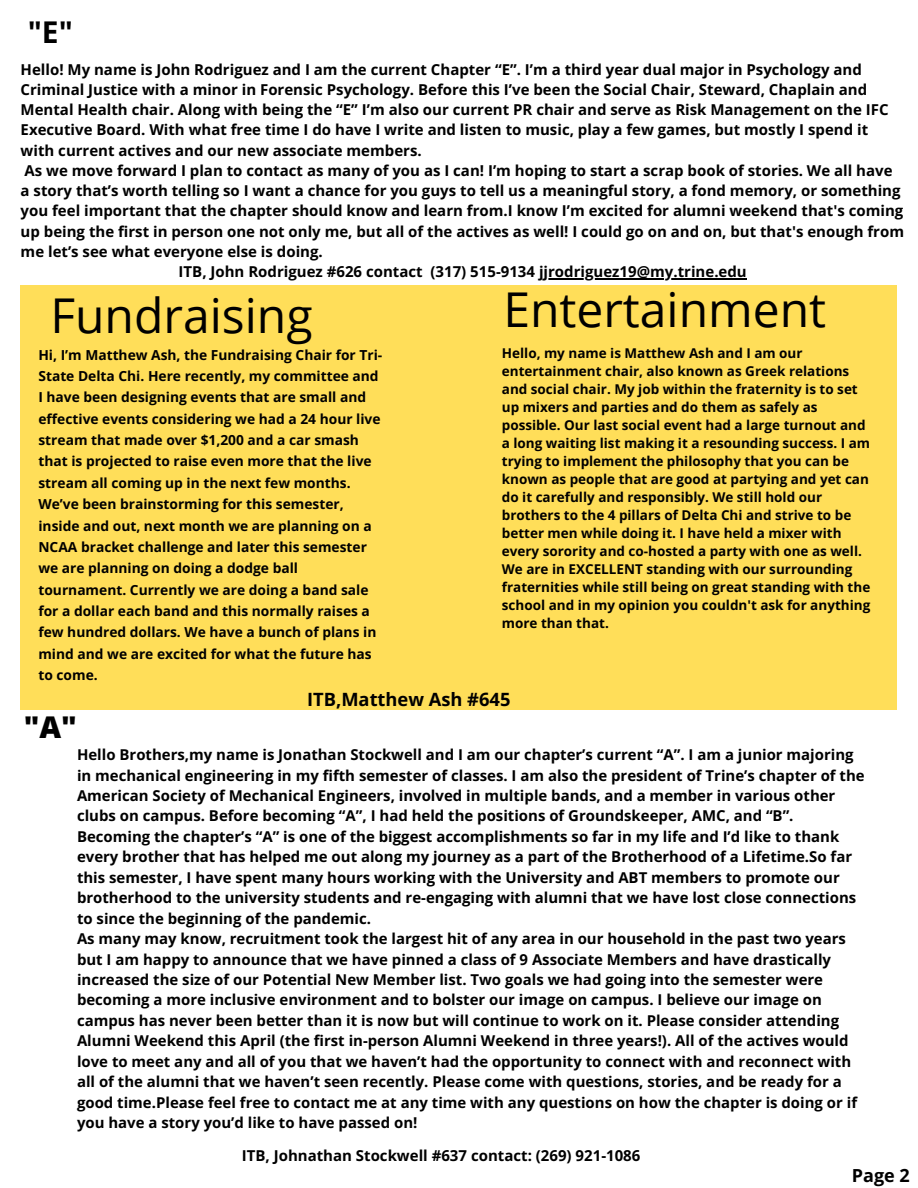
<style>
.page{position:relative;width:918px;height:1188px;background:#fff}
.page>*{position:absolute;margin:0;border:0;box-sizing:border-box;transform-origin:0 0}
.t1{font:48px "Open Sans";color:#000}
.t2{font:700 30px "Open Sans";color:#000}
.t3{font:800 30px "Open Sans";color:#000}
.t4{font:700 18.3px "Open Sans";color:#000}
.t5{font:700 18px "Open Sans";color:#000}
.t6{font:700 15px/20.4px "Open Sans";color:#000}
.t7{font:700 13.8px/21.3px "Open Sans";color:#000}
.t8{font:700 13.5px/18px "Open Sans";color:#000}
</style>
<div class="page">
<div style="left:21px;top:286px;width:876px;height:424px;background:#ffde59"></div>
<hr style="left:539px;top:278px;width:208px;height:1px;background:#000">
<p class="t2" style="left:28px;top:11px;width:47px">"E"</p>
<p class="t6" style="left:21px;top:59px;width:870px">Hello! My name is John Rodriguez and I am the current Chapter “E”. I’m a third year dual major in Psychology and Criminal Justice with a minor in Forensic Psychology. Before this I’ve been the Social Chair, Steward, Chaplain and Mental Health chair. Along with being the “E” I’m also our current PR chair and serve as Risk Management on the IFC Executive Board. With what free time I do have I write and listen to music, play a few games, but mostly I spend it with current actives and our new associate members.</p>
<p class="t6" style="left:21px;top:160px;width:885px">As we move forward I plan to contact as many of you as I can! I’m hoping to start a scrap book of stories. We all have<br>a story that’s worth telling so I want a chance for you guys to tell us a meaningful story, a fond memory, or something you feel important that the chapter should know and learn from.I know I’m excited for alumni weekend that's coming up being the first in person one not only me, but all of the actives as well! I could go on and on, but that's enough from me let’s see what everyone else is doing.</p>
<p class="t6" style="left:179px;top:261px;width:570px">ITB, John Rodriguez #626 contact (317) 515-9134 jjrodriguez19@my.trine.edu</p>
<p class="t1" style="left:50px;top:282px;width:264px">Fundraising</p>
<p class="t1" style="left:503px;top:276px;width:324px">Entertainment</p>
<p class="t8" style="left:502px;top:344px;width:370px">Hello, my name is Matthew Ash and I am our entertainment chair, also known as Greek relations and social chair. My job within the fraternity is to set up mixers and parties and do them as safely as possible. Our last social event had a large turnout and a long waiting list making it a resounding success. I am trying to implement the philosophy that you can be known as people that are good at partying and yet can do it carefully and responsibly. We still hold our brothers to the 4 pillars of Delta Chi and strive to be better men while doing it. I have held a mixer with every sorority and co-hosted a party with one as well.<br>We are in EXCELLENT standing with our surrounding fraternities while still being on great standing with the school and in my opinion you couldn't ask for anything more than that.</p>
<p class="t7" style="left:38px;top:344px;width:345px">Hi, I’m Matthew Ash, the Fundraising Chair for Tri-State Delta Chi. Here recently, my committee and I have been designing events that are small and effective events considering we had a 24 hour live stream that made over $1,200 and a car smash that is projected to raise even more that the live stream all coming up in the next few months.<br>We’ve been brainstorming for this semester, inside and out, next month we are planning on a NCAA bracket challenge and later this semester we are planning on doing a dodge ball tournament. Currently we are doing a band sale for a dollar each band and this normally raises a few hundred dollars. We have a bunch of plans in mind and we are excited for what the future has to come.</p>
<p class="t3" style="left:24px;top:706px;width:55px">"A"</p>
<p class="t4" style="left:307px;top:686px;width:205px">ITB,Matthew Ash #645</p>
<p class="t6" style="left:77px;top:744px;width:789px">Hello Brothers,my name is Jonathan Stockwell and I am our chapter’s current “A”. I am a junior majoring in mechanical engineering in my fifth semester of classes. I am also the president of Trine’s chapter of the American Society of Mechanical Engineers, involved in multiple bands, and a member in various other clubs on campus. Before becoming “A”, I had held the positions of Groundskeeper, AMC, and “B”.<br>Becoming the chapter’s “A” is one of the biggest accomplishments so far in my life and I’d like to thank every brother that has helped me out along my journey as a part of the Brotherhood of a Lifetime.So far this semester, I have spent many hours working with the University and ABT members to promote our brotherhood to the university students and re-engaging with alumni that we have lost close connections to since the beginning of the pandemic.</p>
<p class="t6" style="left:77px;top:928px;width:782px">As many may know, recruitment took the largest hit of any area in our household in the past two years but I am happy to announce that we have pinned a class of 9 Associate Members and have drastically increased the size of our Potential New Member list. Two goals we had going into the semester were becoming a more inclusive environment and to bolster our image on campus. I believe our image on campus has never been better than it is now but will continue to work on it. Please consider attending Alumni Weekend this April (the first in-person Alumni Weekend in three years!). All of the actives would love to meet any and all of you that we haven’t had the opportunity to connect with and reconnect with all of the alumni that we haven’t seen recently. Please come with questions, stories, and be ready for a good time.Please feel free to contact me at any time with any questions on how the chapter is doing or if you have a story you’d like to have passed on!</p>
<p class="t6" style="left:242px;top:1145px;width:400px">ITB, Johnathan Stockwell #637 contact: (269) 921-1086</p>
<p class="t5" style="left:852px;top:1163px;width:59px">Page 2</p>
</div>
